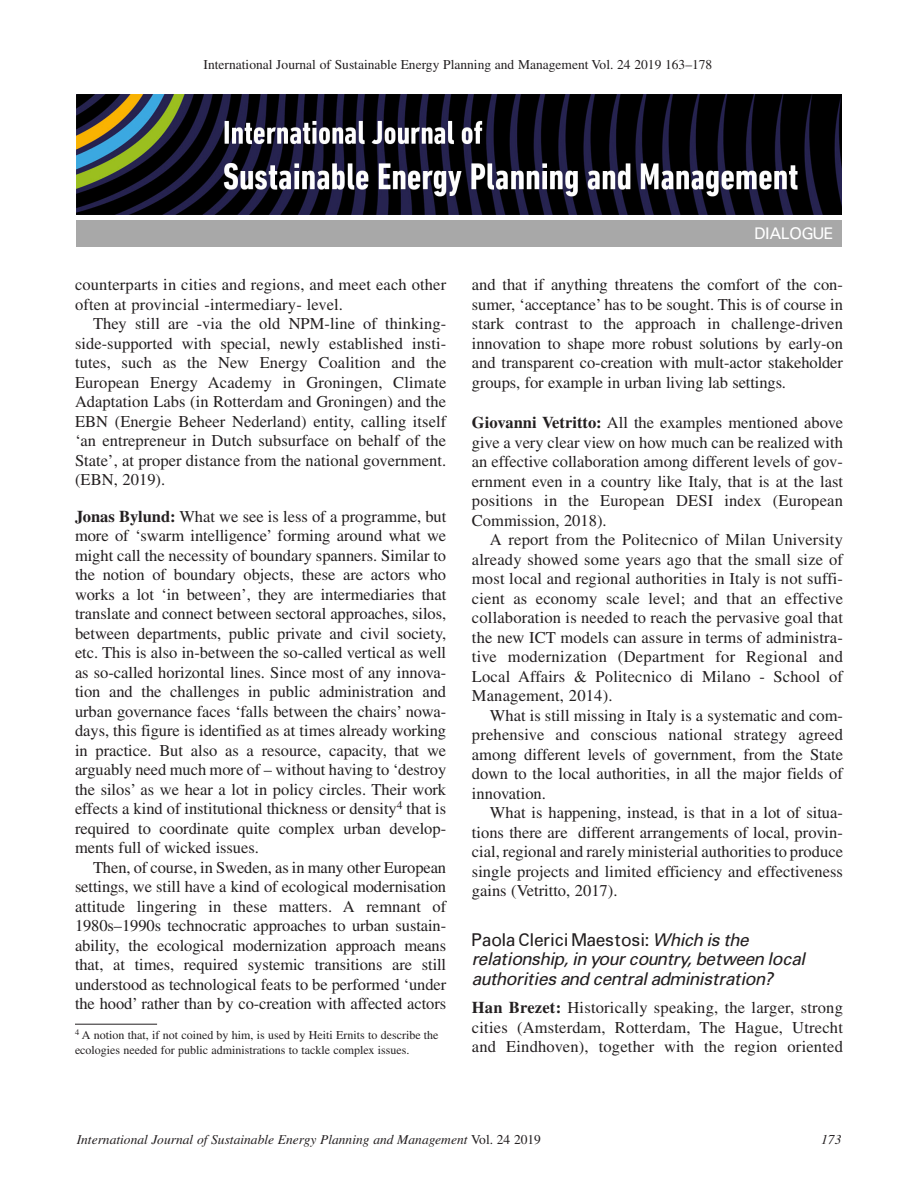
<style>
.page{position:relative;width:918px;height:1188px;background:#fff}
.page>*{position:absolute;margin:0;border:0;box-sizing:border-box;transform-origin:0 0}
.Body{font:16.5px/19.5px "Times";letter-spacing:.005em;color:#231f20;text-align:justify}
.Body1{font:16.5px/19.5px "Times";letter-spacing:-.005em;color:#231f20;text-align:justify}
.t1{font:italic 16.5px/19.5px "Uniform";color:#231f20}
.t2{font:15px "Uniform";color:#fff}
.t3{font:13.5px "Times";color:#231f20}
.t4{font:italic 13.5px "Times";color:#231f20}
.Footnote{font:12px/15px "Times";color:#231f20}
.s1{font-weight:700}
.s2{font-style:normal}
</style>
<div class="page">
<img style="left:76px;top:94px;width:765px;height:120px">
<div style="left:76px;top:220px;width:765px;height:27px;background:#a8a8a8"></div>
<hr style="left:75px;top:1024px;width:82px;height:1px;background:#231f20">
<p class="t3" style="left:204px;top:57px;width:510px">International Journal of Sustainable Energy Planning and Management Vol. 24 2019 163–178</p>
<p class="t2" style="left:755px;top:224px;width:80px">DIALOGUE</p>
<p class="Body" style="left:75px;top:275px;width:373px">counterparts in cities and regions, and meet each other often at provincial -intermediary- level.</p>
<p class="Body" style="left:75px;top:314px;width:373px;text-indent:18px">They still are -via the old NPM-line of thinking&shy;side-supported with special, newly established insti&shy;tutes, such as the New Energy Coalition and the European Energy Academy in Groningen, Climate Adaptation Labs (in Rotterdam and Groningen) and the EBN (Energie Beheer Nederland) entity, calling itself ‘an entrepreneur in Dutch subsurface on behalf of the State’, at proper distance from the national government. (EBN, 2019).</p>
<p class="Body1" style="left:75px;top:506px;width:373px"><span class="s1">Jonas Bylund:</span> What we see is less of a programme, but more of ‘swarm intelligence’ forming around what we might call the necessity of boundary spanners. Similar to the notion of boundary objects, these are actors who works a lot ‘in between’, they are intermediaries that translate and connect between sectoral approaches, silos, between departments, public private and civil society, etc. This is also in-between the so-called vertical as well as so-called horizontal lines. Since most of any innova&shy;tion and the challenges in public administration and urban governance faces ‘falls between the chairs’ nowa&shy;days, this figure is identified as at times already working in practice. But also as a resource, capacity, that we arguably need much more of – without having to ‘destroy the silos’ as we hear a lot in policy circles. Their work effects a kind of institutional thickness or density<sup>4</sup> that is required to coordinate quite complex urban develop&shy;ments full of wicked issues.</p>
<p class="Body" style="left:75px;top:857px;width:373px;text-indent:18px">Then, of course, in Sweden, as in many other European settings, we still have a kind of ecological modernisation attitude lingering in these matters. A remnant of 1980s–1990s technocratic approaches to urban sustain&shy;ability, the ecological modernization approach means that, at times, required systemic transitions are still understood as technological feats to be performed ‘under the hood’ rather than by co-creation with affected actors</p>
<p class="Footnote" style="left:75px;top:1027px;width:365px"><sup>4</sup> A notion that, if not coined by him, is used by Heiti Ernits to describe the ecologies needed for public administrations to tackle complex issues.</p>
<p class="Body1" style="left:472px;top:275px;width:373px">and that if anything threatens the comfort of the con&shy;sumer, ‘acceptance’ has to be sought. This is of course in stark contrast to the approach in challenge-driven innovation to shape more robust solutions by early-on and transparent co-creation with mult-actor stakeholder groups, for example in urban living lab settings.</p>
<p class="Body1" style="left:472px;top:413px;width:373px"><span class="s1">Giovanni Vetritto:</span> All the examples mentioned above give a very clear view on how much can be realized with an effective collaboration among different levels of gov&shy;ernment even in a country like Italy, that is at the last positions in the European DESI index (European Commission, 2018).</p>
<p class="Body" style="left:472px;top:530px;width:373px;text-indent:18px">A report from the Politecnico of Milan University already showed some years ago that the small size of most local and regional authorities in Italy is not suffi&shy;cient as economy scale level; and that an effective collaboration is needed to reach the pervasive goal that the new ICT models can assure in terms of administra&shy;tive modernization (Department for Regional and Local Affairs &amp; Politecnico di Milano - School of Management, 2014).</p>
<p class="Body" style="left:472px;top:706px;width:373px;text-indent:18px">What is still missing in Italy is a systematic and com&shy;prehensive and conscious national strategy agreed among different levels of government, from the State down to the local authorities, in all the major fields of innovation.</p>
<p class="Body" style="left:472px;top:803px;width:373px;text-indent:18px">What is happening, instead, is that in a lot of situa&shy;tions there are different arrangements of local, provin&shy;cial, regional and rarely ministerial authorities to produce single projects and limited efficiency and effectiveness gains (Vetritto, 2017).</p>
<h1 class="t1" style="left:472px;top:930px;width:334px"><span class="s2">Paola Clerici Maestosi:</span> Which is the relationship, in your country, between local authorities and central administration?</h1>
<p class="Body1" style="left:472px;top:998px;width:373px"><span class="s1">Han Brezet:</span> Historically speaking, the larger, strong cities (Amsterdam, Rotterdam, The Hague, Utrecht and Eindhoven), together with the region oriented</p>
<p class="t4" style="left:77px;top:1132px;width:466px">International Journal of Sustainable Energy Planning and Management <span class="s2">Vol. 24 2019</span></p>
<p class="t4" style="left:821px;top:1132px;width:22px">173</p>
</div>
